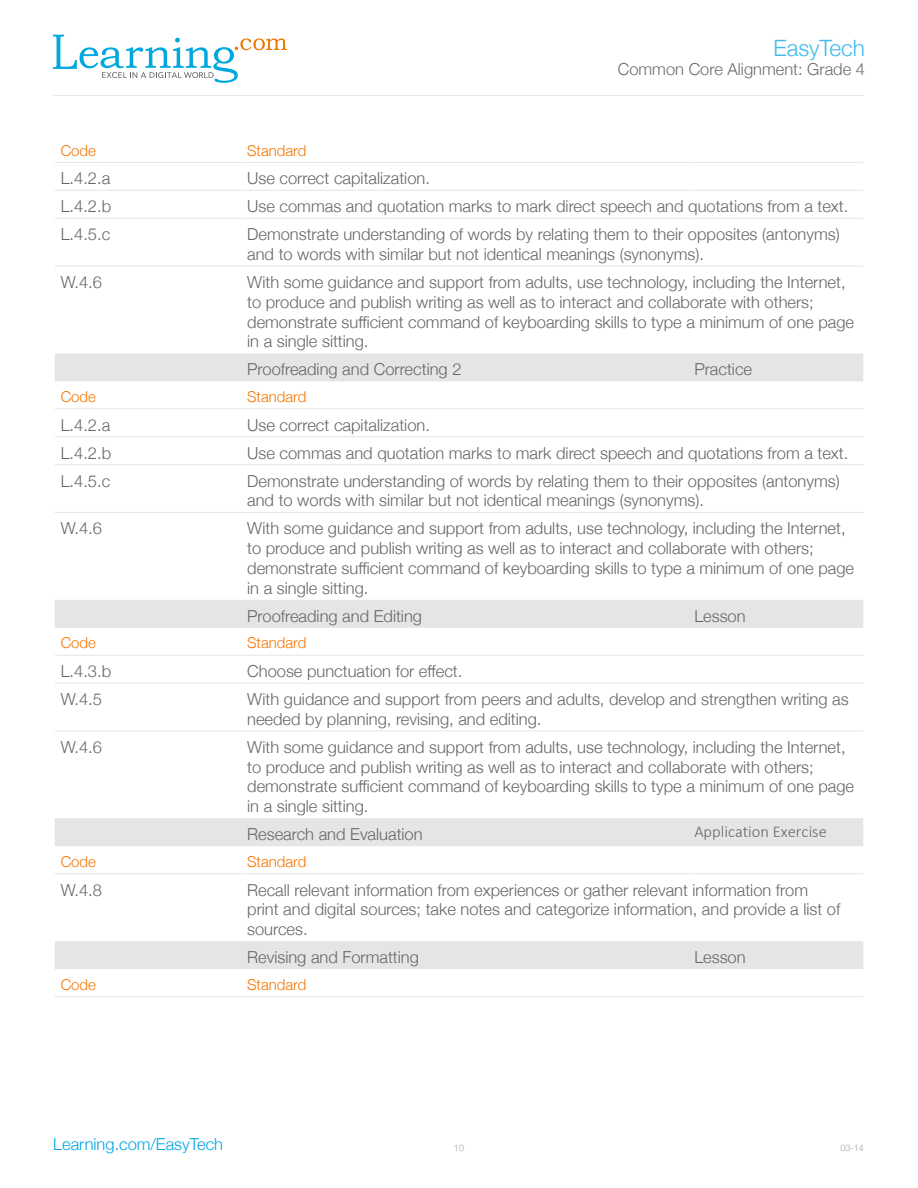
<style>
.page{position:relative;width:918px;height:1188px;background:#fff}
.page>*{position:absolute;margin:0;border:0;box-sizing:border-box;transform-origin:0 0}
.t1{font:300 22.5px "Helvetica Neue";color:#3fbaeb}
.t2{font:300 16.5px/19.8px "Helvetica Neue";color:#666}
.t3{font:300 16.5px "Helvetica Neue";color:#6c6d70}
.t4{font:300 16.5px "Helvetica Neue";color:#00a6e4}
.t5{font:300 16.5px "Calibri";color:#666}
.t6{font:300 15px "Helvetica Neue";color:#f47600}
.t7{font:300 9px "Helvetica Neue";color:#a0a1a5}
</style>
<div class="page">
<hr style="left:53px;top:95px;width:811px;height:1px;background:#e5e5e4">
<svg style="left:53px;top:35px;width:234px;height:48px"></svg>
<svg style="left:55px;top:353px;width:808px;height:616px"></svg>
<hr style="left:55px;top:162px;width:186px;height:1px;background:#e4e5e5">
<hr style="left:241px;top:162px;width:447px;height:1px;background:#e4e5e5">
<hr style="left:688px;top:162px;width:175px;height:1px;background:#e4e5e5">
<hr style="left:55px;top:190px;width:186px;height:1px;background:#e4e5e5">
<hr style="left:55px;top:218px;width:186px;height:1px;background:#e4e5e5">
<hr style="left:55px;top:266px;width:186px;height:1px;background:#e4e5e5">
<hr style="left:55px;top:409px;width:186px;height:1px;background:#e4e5e5">
<hr style="left:241px;top:409px;width:447px;height:1px;background:#e4e5e5">
<hr style="left:688px;top:409px;width:175px;height:1px;background:#e4e5e5">
<hr style="left:55px;top:437px;width:186px;height:1px;background:#e4e5e5">
<hr style="left:55px;top:464px;width:186px;height:1px;background:#e4e5e5">
<hr style="left:55px;top:512px;width:186px;height:1px;background:#e4e5e5">
<hr style="left:55px;top:655px;width:186px;height:1px;background:#e4e5e5">
<hr style="left:241px;top:655px;width:447px;height:1px;background:#e4e5e5">
<hr style="left:688px;top:655px;width:175px;height:1px;background:#e4e5e5">
<hr style="left:55px;top:683px;width:186px;height:1px;background:#e4e5e5">
<hr style="left:55px;top:731px;width:186px;height:1px;background:#e4e5e5">
<hr style="left:55px;top:873px;width:186px;height:1px;background:#e4e5e5">
<hr style="left:241px;top:873px;width:447px;height:1px;background:#e4e5e5">
<hr style="left:688px;top:873px;width:175px;height:1px;background:#e4e5e5">
<hr style="left:55px;top:996px;width:186px;height:1px;background:#e4e5e5">
<hr style="left:241px;top:996px;width:447px;height:1px;background:#e4e5e5">
<hr style="left:688px;top:996px;width:175px;height:1px;background:#e4e5e5">
<hr style="left:241px;top:190px;width:447px;height:1px;background:#e4e5e5">
<hr style="left:688px;top:190px;width:175px;height:1px;background:#e4e5e5">
<hr style="left:241px;top:218px;width:447px;height:1px;background:#e4e5e5">
<hr style="left:688px;top:218px;width:175px;height:1px;background:#e4e5e5">
<hr style="left:241px;top:266px;width:447px;height:1px;background:#e4e5e5">
<hr style="left:688px;top:266px;width:175px;height:1px;background:#e4e5e5">
<hr style="left:241px;top:437px;width:447px;height:1px;background:#e4e5e5">
<hr style="left:688px;top:437px;width:175px;height:1px;background:#e4e5e5">
<hr style="left:241px;top:464px;width:447px;height:1px;background:#e4e5e5">
<hr style="left:688px;top:464px;width:175px;height:1px;background:#e4e5e5">
<hr style="left:241px;top:512px;width:447px;height:1px;background:#e4e5e5">
<hr style="left:688px;top:512px;width:175px;height:1px;background:#e4e5e5">
<hr style="left:241px;top:683px;width:447px;height:1px;background:#e4e5e5">
<hr style="left:688px;top:683px;width:175px;height:1px;background:#e4e5e5">
<hr style="left:241px;top:731px;width:447px;height:1px;background:#e4e5e5">
<hr style="left:688px;top:731px;width:175px;height:1px;background:#e4e5e5">
<h1 class="t1" style="left:773px;top:30px;width:93px">EasyTech</h1>
<p class="t3" style="left:618px;top:56px;width:249px">Common Core Alignment: Grade 4</p>
<p class="t6" style="left:61px;top:138px;width:37px">Code</p>
<p class="t6" style="left:247px;top:138px;width:61px">Standard</p>
<p class="t2" style="left:61px;top:168px;width:51px">L.4.2.a</p>
<p class="t2" style="left:247px;top:168px;width:184px">Use correct capitalization.</p>
<p class="t2" style="left:61px;top:196px;width:52px">L.4.2.b</p>
<p class="t2" style="left:247px;top:196px;width:603px">Use commas and quotation marks to mark direct speech and quotations from a text.</p>
<p class="t2" style="left:61px;top:224px;width:51px">L.4.5.c</p>
<p class="t2" style="left:247px;top:224px;width:594px">Demonstrate understanding of words by relating them to their opposites (antonyms) and to words with similar but not identical meanings (synonyms).</p>
<p class="t2" style="left:61px;top:271px;width:43px">W.4.6</p>
<p class="t2" style="left:247px;top:271px;width:608px">With some guidance and support from adults, use technology, including the Internet, to produce and publish writing as well as to interact and collaborate with others; demonstrate sufficient command of keyboarding skills to type a minimum of one page in a single sitting.</p>
<p class="t2" style="left:247px;top:359px;width:216px">Proofreading and Correcting 2</p>
<p class="t2" style="left:694px;top:359px;width:59px">Practice</p>
<p class="t6" style="left:61px;top:384px;width:37px">Code</p>
<p class="t6" style="left:247px;top:384px;width:61px">Standard</p>
<p class="t2" style="left:61px;top:414px;width:51px">L.4.2.a</p>
<p class="t2" style="left:247px;top:414px;width:184px">Use correct capitalization.</p>
<p class="t2" style="left:61px;top:442px;width:52px">L.4.2.b</p>
<p class="t2" style="left:247px;top:442px;width:603px">Use commas and quotation marks to mark direct speech and quotations from a text.</p>
<p class="t2" style="left:61px;top:470px;width:51px">L.4.5.c</p>
<p class="t2" style="left:247px;top:470px;width:594px">Demonstrate understanding of words by relating them to their opposites (antonyms) and to words with similar but not identical meanings (synonyms).</p>
<p class="t2" style="left:61px;top:518px;width:43px">W.4.6</p>
<p class="t2" style="left:247px;top:518px;width:608px">With some guidance and support from adults, use technology, including the Internet, to produce and publish writing as well as to interact and collaborate with others; demonstrate sufficient command of keyboarding skills to type a minimum of one page in a single sitting.</p>
<p class="t2" style="left:247px;top:605px;width:176px">Proofreading and Editing</p>
<p class="t2" style="left:694px;top:605px;width:53px">Lesson</p>
<p class="t6" style="left:61px;top:631px;width:37px">Code</p>
<p class="t6" style="left:247px;top:631px;width:61px">Standard</p>
<p class="t2" style="left:61px;top:660px;width:52px">L.4.3.b</p>
<p class="t2" style="left:247px;top:660px;width:217px">Choose punctuation for effect.</p>
<p class="t2" style="left:61px;top:688px;width:43px">W.4.5</p>
<p class="t2" style="left:247px;top:688px;width:603px">With guidance and support from peers and adults, develop and strengthen writing as needed by planning, revising, and editing.</p>
<p class="t2" style="left:61px;top:736px;width:43px">W.4.6</p>
<p class="t2" style="left:247px;top:736px;width:608px">With some guidance and support from adults, use technology, including the Internet, to produce and publish writing as well as to interact and collaborate with others; demonstrate sufficient command of keyboarding skills to type a minimum of one page in a single sitting.</p>
<p class="t2" style="left:247px;top:824px;width:177px">Research and Evaluation</p>
<p class="t5" style="left:694px;top:821px;width:134px">Application Exercise</p>
<p class="t6" style="left:61px;top:849px;width:37px">Code</p>
<p class="t6" style="left:247px;top:849px;width:61px">Standard</p>
<p class="t2" style="left:61px;top:879px;width:43px">W.4.8</p>
<p class="t2" style="left:247px;top:879px;width:595px">Recall relevant information from experiences or gather relevant information from print and digital sources; take notes and categorize information, and provide a list of sources.</p>
<p class="t2" style="left:247px;top:946px;width:173px">Revising and Formatting</p>
<p class="t2" style="left:694px;top:946px;width:53px">Lesson</p>
<p class="t6" style="left:61px;top:972px;width:37px">Code</p>
<p class="t6" style="left:247px;top:972px;width:61px">Standard</p>
<p class="t4" style="left:53px;top:1131px;width:171px">Learning.com/EasyTech</p>
<p class="t7" style="left:454px;top:1141px;width:12px">10</p>
<p class="t7" style="left:841px;top:1141px;width:25px">03-14</p>
</div>
